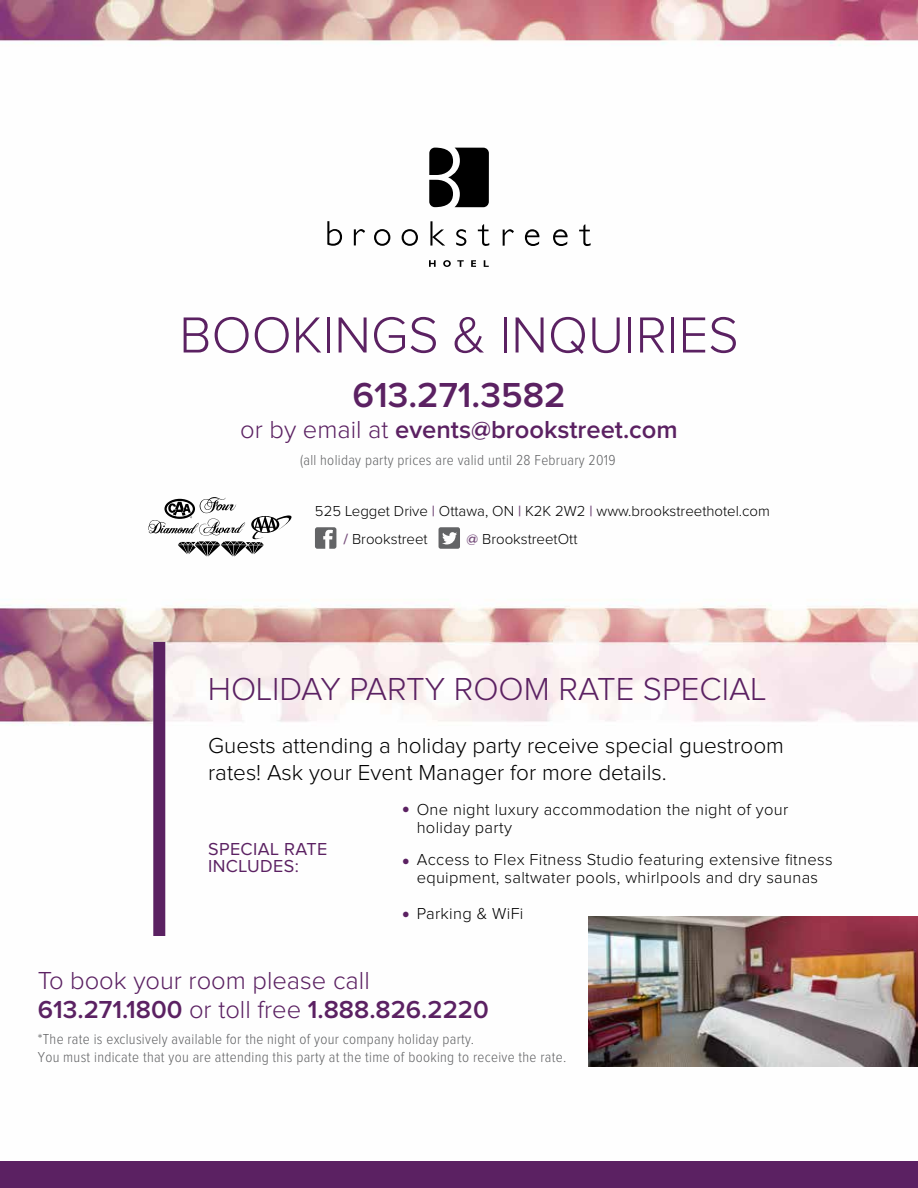
<style>
.page{position:relative;width:918px;height:1188px;background:#fff}
.page>*{position:absolute;margin:0;border:0;box-sizing:border-box;transform-origin:0 0}
.t1{font:300 52.5px "Proxima Nova";color:#5b2162}
.t2{font:600 36px "Proxima Nova";color:#5b2162}
.t3{font:300 33px "Proxima Nova";color:#5b2162}
.t4{font:300 25.5px/28.5px "Proxima Nova";color:#5b2162}
.t5{font:600 25.5px "Proxima Nova";color:#5b2162}
.t6{font:300 22.5px/27px "Proxima Nova";color:#000}
.t7{font:21px "Minion Pro";color:#5b2162}
.t8{font:18px/18px "Proxima Nova";letter-spacing:.02em;color:#5b2162}
.t9{font:300 16.5px/18px "Proxima Nova";letter-spacing:.02em;color:#000}
.t10{font:300 15px/18px "Proxima Nova Cond";letter-spacing:.02em;color:#636466}
.t11{font:300 15px/27.3px "Proxima Nova";color:#000}
.s1{font-weight:300}
.s2{font-weight:600;color:#774e7c}
.s3{font-weight:600}
</style>
<div class="page">
<img style="left:0;top:0;width:918px;height:1067px">
<div style="left:153px;top:642px;width:12px;height:294px;background:#5b2162"></div>
<img style="left:588px;top:916px;width:330px;height:150px">
<svg style="left:327px;top:221px;width:15px;height:25px"></svg>
<svg style="left:354px;top:229px;width:11px;height:16px"></svg>
<svg style="left:374px;top:229px;width:16px;height:17px"></svg>
<svg style="left:402px;top:229px;width:16px;height:17px"></svg>
<svg style="left:430px;top:221px;width:15px;height:25px"></svg>
<svg style="left:456px;top:229px;width:10px;height:17px"></svg>
<svg style="left:478px;top:224px;width:11px;height:22px"></svg>
<svg style="left:503px;top:229px;width:11px;height:17px"></svg>
<svg style="left:525px;top:229px;width:14px;height:17px"></svg>
<svg style="left:553px;top:229px;width:15px;height:17px"></svg>
<svg style="left:579px;top:224px;width:12px;height:22px"></svg>
<svg style="left:429px;top:148px;width:60px;height:59px;background:#292929"></svg>
<svg style="left:429px;top:260px;width:7px;height:7px"></svg>
<svg style="left:443px;top:260px;width:8px;height:7px"></svg>
<svg style="left:457px;top:260px;width:7px;height:7px"></svg>
<svg style="left:471px;top:260px;width:5px;height:7px"></svg>
<svg style="left:484px;top:260px;width:5px;height:7px"></svg>
<svg style="left:148px;top:497px;width:145px;height:60px"></svg>
<svg style="left:315px;top:527px;width:21px;height:22px"></svg>
<svg style="left:439px;top:527px;width:21px;height:22px"></svg>
<div style="left:0;top:1161px;width:918px;height:27px;background:#5b2162"></div>
<h1 class="t1" style="left:179px;top:311px;width:561px">BOOKINGS &amp; INQUIRIES</h1>
<h2 class="t2" style="left:352px;top:379px;width:215px">613.271.3582</h2>
<h3 class="t5" style="left:240px;top:418px;width:439px"><span class="s1">or by email at</span> events@brookstreet.com</h3>
<p class="t10" style="left:300px;top:452px;width:317px">(all holiday party prices are valid until 28 February 2019</p>
<p class="t11" style="left:343px;top:498px;width:428px;text-indent:-29px">525 Legget Drive <span class="s2">|</span> Ottawa, ON <span class="s2">|</span> K2K 2W2 <span class="s2">|</span> www.brookstreethotel.com <span class="s2">/</span> Brookstreet</p>
<p class="t11" style="left:467px;top:526px;width:112px"><span class="s2">@</span> BrookstreetOtt</p>
<h3 class="t3" style="left:208px;top:673px;width:560px">HOLIDAY PARTY ROOM RATE SPECIAL</h3>
<h3 class="t6" style="left:208px;top:733px;width:577px">Guests attending a holiday party receive special guestroom rates! Ask your Event Manager for more details.</h3>
<p class="t8" style="left:208px;top:840px;width:121px">SPECIAL RATE<br>INCLUDES:</p>
<h3 class="t7" style="left:402px;top:793px;width:10px">•</h3>
<h3 class="t7" style="left:402px;top:846px;width:10px">•</h3>
<p class="t9" style="left:417px;top:801px;width:373px">One night luxury accommodation the night of your holiday party</p>
<p class="t9" style="left:417px;top:851px;width:417px">Access to Flex Fitness Studio featuring extensive fitness equipment, saltwater pools, whirlpools and dry saunas</p>
<h3 class="t7" style="left:402px;top:898px;width:10px">•</h3>
<p class="t9" style="left:417px;top:905px;width:108px">Parking &amp; WiFi</p>
<h3 class="t4" style="left:38px;top:968px;width:453px">To book your room please call<br><span class="s3">613.271.1800</span> or toll free <span class="s3">1.888.826.2220</span></h3>
<p class="t10" style="left:38px;top:1030px;width:530px">*The rate is exclusively available for the night of your company holiday party.<br>You must indicate that you are attending this party at the time of booking to receive the rate.</p>
</div>
